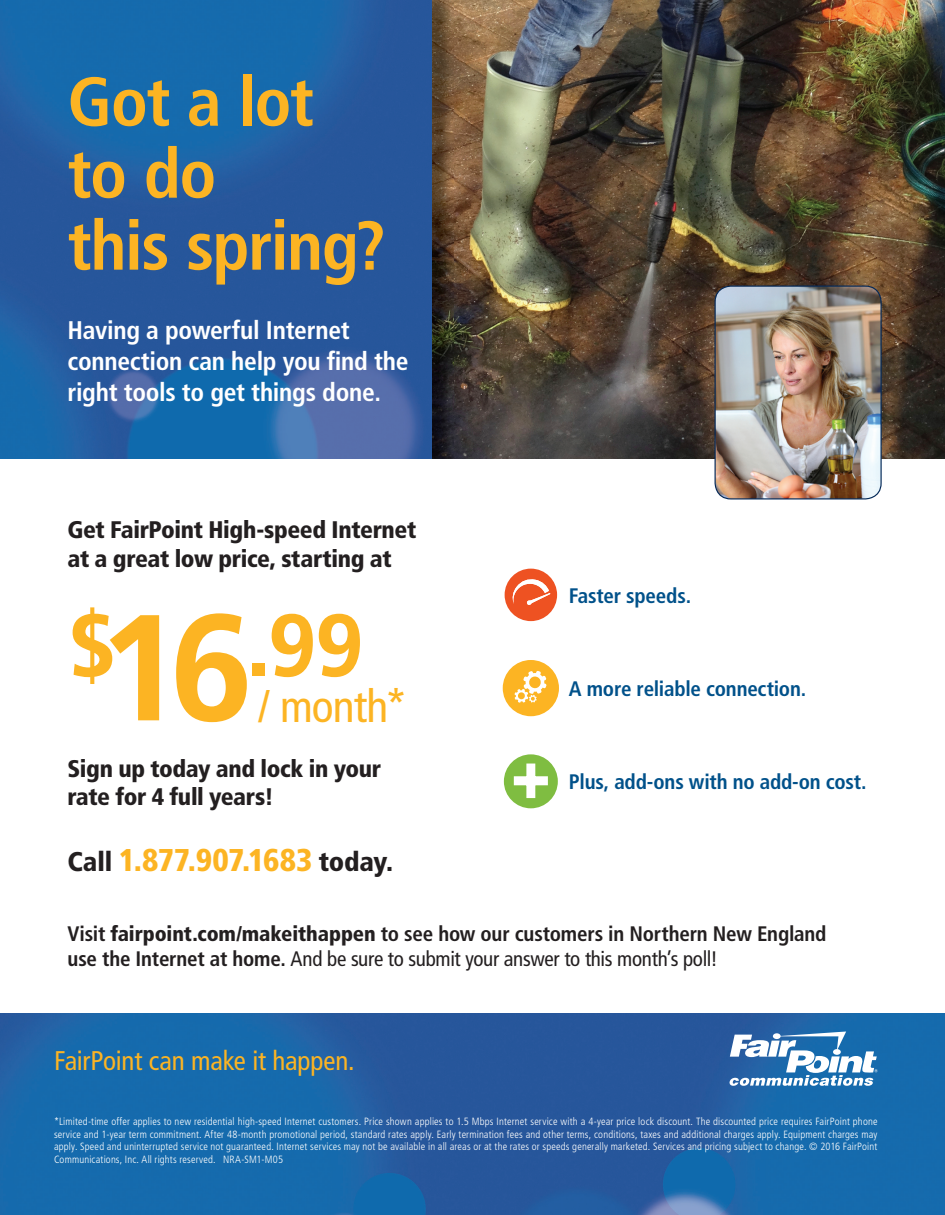
<style>
.page{position:relative;width:945px;height:1215px;background:#fff}
.page>*{position:absolute;margin:0;border:0;box-sizing:border-box;transform-origin:0 0}
.t1{font:700 87.9px "Frutiger LT Pro";color:#fcb423}
.t2{font:700 condensed 69px/72px "Frutiger LT Pro";letter-spacing:-.02em;color:#fcb423}
.t3{font:condensed 45.3px "Frutiger LT Pro";letter-spacing:-.02em;color:#fcb423}
.t4{font:900 condensed 31.5px "Frutiger LT Pro";letter-spacing:-.02em;color:#fcb423}
.t5{font:condensed 27px "Frutiger LT Pro";letter-spacing:-.01em;color:#fcb423}
.t6{font:700 condensed 25.5px/30.6px "Frutiger LT Pro";letter-spacing:-.01em;color:#fff}
.t7{font:900 condensed 24px/28.8px "Frutiger LT Pro";letter-spacing:-.015em;color:#231f20}
.t8{font:700 condensed 21px/25.2px "Frutiger LT Pro";letter-spacing:-.01em;color:#231f20}
.t9{font:700 condensed 21px "Frutiger LT Pro";letter-spacing:-.01em;color:#01518a}
.t10{font:300 condensed 10.5px/12.6px "Frutiger LT Pro";letter-spacing:.015em;color:#fff;text-align:justify}
.s1{font-size:150.6px}
.s2{font-size:27px;color:#231f20}
.s3{font-weight:900}
.s4{font-weight:400}
</style>
<div class="page">
<img style="left:0;top:1014px;width:945px;height:201px">
<svg style="left:730px;top:1032px;width:148px;height:54px"></svg>
<div style="left:505px;top:569px;width:52px;height:52px;background:#ee5222;border-radius:50%"></div>
<svg style="left:512px;top:579px;width:38px;height:26px"></svg>
<div style="left:503px;top:660px;width:56px;height:56px;background:#fcb423;border-radius:50%"></div>
<svg style="left:515px;top:671px;width:32px;height:32px"></svg>
<div style="left:504px;top:754px;width:54px;height:54px;background:#7fbd41;border-radius:50%"></div>
<svg style="left:513px;top:763px;width:35px;height:36px"></svg>
<img style="left:454px;top:0;width:491px;height:459px">
<img style="left:432px;top:0;width:22px;height:459px">
<img style="left:0;top:0;width:432px;height:459px">
<img style="left:715px;top:286px;width:166px;height:213px">
<div style="left:715px;top:286px;width:167px;height:214px;border:1px solid #042958;border-radius:16px"></div>
<h2 class="t2" style="left:68px;top:66px;width:320px">Got a lot to do<br>this spring?</h2>
<h3 class="t6" style="left:68px;top:315px;width:343px">Having a powerful Internet connection can help you find the right tools to get things done.</h3>
<h3 class="t7" style="left:68px;top:515px;width:350px">Get FairPoint High-speed Internet at a great low price, starting at</h3>
<h1 class="t1" style="left:68px;top:594px;width:298px">$<span class="s1">16</span>.99</h1>
<h3 class="t3" style="left:258px;top:680px;width:151px">/ month*</h3>
<h3 class="t7" style="left:68px;top:754px;width:315px">Sign up today and lock in your rate for 4 full years!</h3>
<h3 class="t4" style="left:68px;top:842px;width:327px"><span class="s2">Call</span> 1.877.907.1683 <span class="s2">today.</span></h3>
<h3 class="t9" style="left:569px;top:583px;width:124px">Faster speeds.</h3>
<h3 class="t9" style="left:569px;top:676px;width:239px">A more reliable connection.</h3>
<h3 class="t9" style="left:569px;top:769px;width:299px">Plus, add-ons with no add-on cost.</h3>
<h3 class="t8" style="left:68px;top:921px;width:761px">Visit <span class="s3">fairpoint.com/makeithappen</span> to see how our customers in Northern New England use the Internet at home. <span class="s4">And be sure to submit your answer to this month’s poll!</span></h3>
<h3 class="t5" style="left:54px;top:1045px;width:302px">FairPoint can make it happen.</h3>
<p class="t10" style="left:54px;top:1115px;width:825px">*Limited-time offer applies to new residential high-speed Internet customers. Price shown applies to 1.5 Mbps Internet service with a 4-year price lock discount. The discounted price requires FairPoint phone service and 1-year term commitment. After 48-month promotional period, standard rates apply. Early termination fees and other terms, conditions, taxes and additional charges apply. Equipment charges may apply. Speed and uninterrupted service not guaranteed. Internet services may not be available in all areas or at the rates or speeds generally marketed. Services and pricing subject to change. © 2016 FairPoint Communications, Inc. All rights reserved. NRA-SM1-M05</p>
</div>
